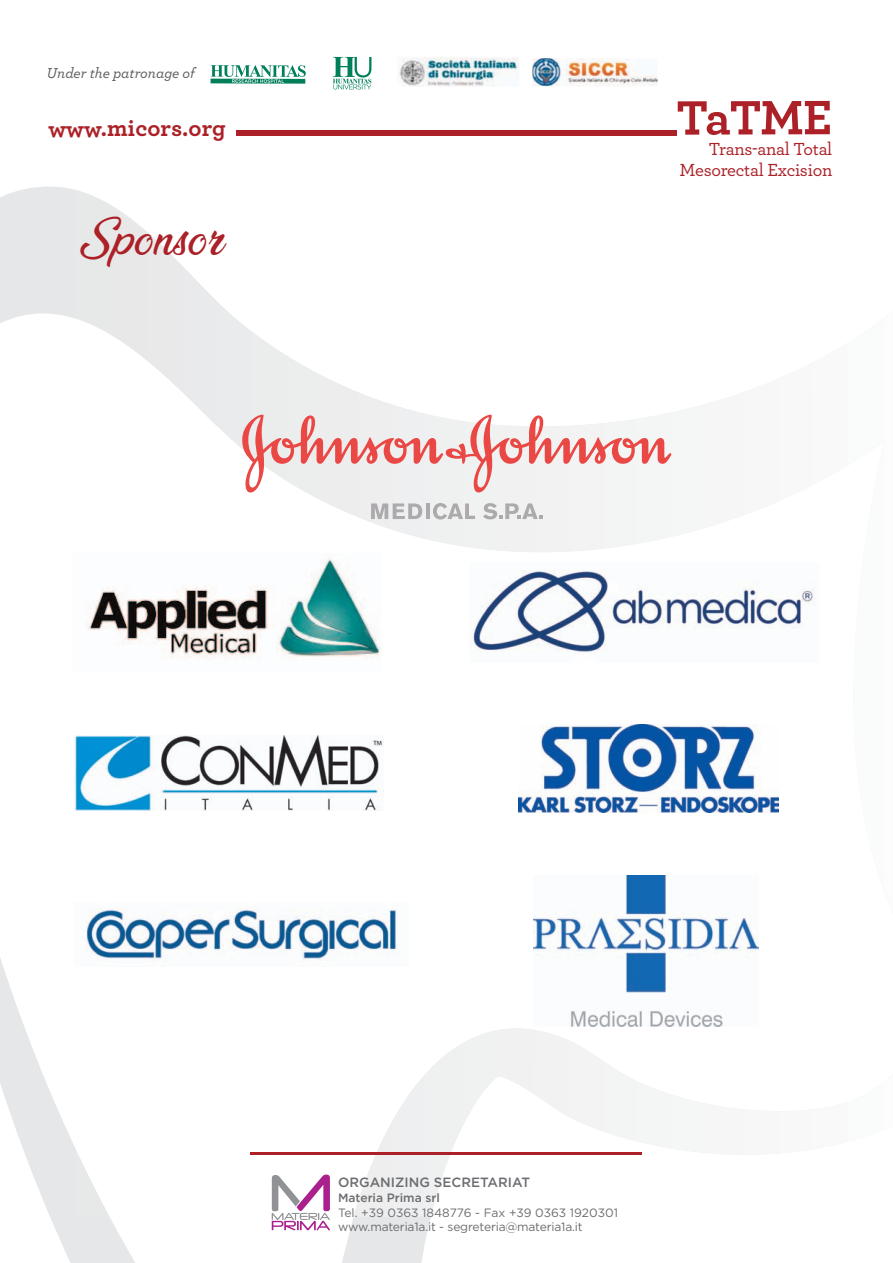
<style>
.page{position:relative;width:893px;height:1263px;background:#fff}
.page>*{position:absolute;margin:0;border:0;box-sizing:border-box;transform-origin:0 0}
.t1{font:700 50.7px "Archer";letter-spacing:-.02em;color:#ab2127}
.t2{font:41.4px "Ananda";color:#ab2127}
.t3{font:700 24.6px "Archer";color:#ab2127}
.t4{font:500 18.3px/20.9px "Archer";letter-spacing:-.02em;color:#ab2127;text-align:right}
.t5{font:italic 500 15px "Archer";color:#5c5c5f}
.t6{font:500 13.35px "Gotham";color:#6c6d70}
.t7{font:12px/14.5px "Gotham";letter-spacing:-.015em;color:#6c6d70}
.t8{font:500 12px "Gotham";color:#6c6d70}
</style>
<div class="page">
<svg style="left:0;top:186px;width:431px;height:1077px"></svg>
<img style="left:59px;top:571px;width:625px;height:646px">
<img style="left:59px;top:409px;width:208px;height:162px">
<img style="left:267px;top:539px;width:104px;height:15px">
<img style="left:371px;top:539px;width:60px;height:32px">
<img style="left:372px;top:130px;width:305px;height:283px">
<img style="left:59px;top:335px;width:103px;height:74px">
<img style="left:268px;top:89px;width:104px;height:303px">
<img style="left:216px;top:186px;width:52px;height:113px">
<img style="left:163px;top:186px;width:53px;height:60px">
<img style="left:59px;top:186px;width:104px;height:19px">
<img style="left:59px;top:1112px;width:51px;height:105px">
<img style="left:354px;top:1113px;width:116px;height:104px">
<img style="left:527px;top:1062px;width:250px;height:93px">
<img style="left:396px;top:1062px;width:132px;height:52px">
<img style="left:436px;top:1028px;width:170px;height:35px">
<img style="left:267px;top:392px;width:157px;height:147px">
<img style="left:632px;top:392px;width:141px;height:153px">
<img style="left:215px;top:299px;width:53px;height:170px">
<img style="left:162px;top:246px;width:54px;height:179px">
<img style="left:111px;top:205px;width:52px;height:170px">
<img style="left:267px;top:342px;width:94px;height:51px">
<img style="left:739px;top:378px;width:41px;height:15px">
<img style="left:59px;top:187px;width:53px;height:148px">
<div style="left:236px;top:130px;width:440px;height:6px;background:#ab2127"></div>
<svg style="left:333px;top:57px;width:38px;height:32px"></svg>
<svg style="left:211px;top:65px;width:95px;height:19px"></svg>
<img style="left:532px;top:58px;width:126px;height:28px">
<img style="left:398px;top:57px;width:121px;height:30px">
<svg style="left:272px;top:1174px;width:58px;height:56px"></svg>
<hr style="left:250px;top:1151px;width:391px;height:3px;background:#ab2127">
<img style="left:72px;top:554px;width:309px;height:117px">
<img style="left:470px;top:570px;width:345px;height:92px">
<img style="left:75px;top:735px;width:309px;height:75px">
<svg style="left:242px;top:415px;width:429px;height:77px"></svg>
<svg style="left:371px;top:503px;width:51px;height:16px"></svg>
<hr style="left:426px;top:503px;width:4px;height:16px;background:#acaaac">
<svg style="left:433px;top:503px;width:42px;height:16px"></svg>
<svg style="left:483px;top:503px;width:59px;height:16px"></svg>
<img style="left:519px;top:724px;width:259px;height:88px">
<img style="left:74px;top:902px;width:334px;height:65px">
<img style="left:534px;top:876px;width:225px;height:150px">
<p class="t5" style="left:46px;top:68px;width:150px">Under the patronage of</p>
<h3 class="t3" style="left:48px;top:120px;width:179px">www.micors.org</h3>
<h2 class="t2" style="left:80px;top:217px;width:145px">Sponsor</h2>
<h1 class="t1" style="left:677px;top:101px;width:157px">TaTME</h1>
<h3 class="t4" style="left:679px;top:141px;width:154px">Trans-anal Total<br>Mesorectal Excision</h3>
<p class="t6" style="left:338px;top:1178px;width:194px">ORGANIZING SECRETARIAT</p>
<p class="t8" style="left:338px;top:1193px;width:103px">Materia Prima srl</p>
<p class="t7" style="left:338px;top:1206px;width:281px">Tel. +39 0363 1848776 - Fax +39 0363 1920301 www.materia1a.it - segreteria@materia1a.it</p>
</div>
